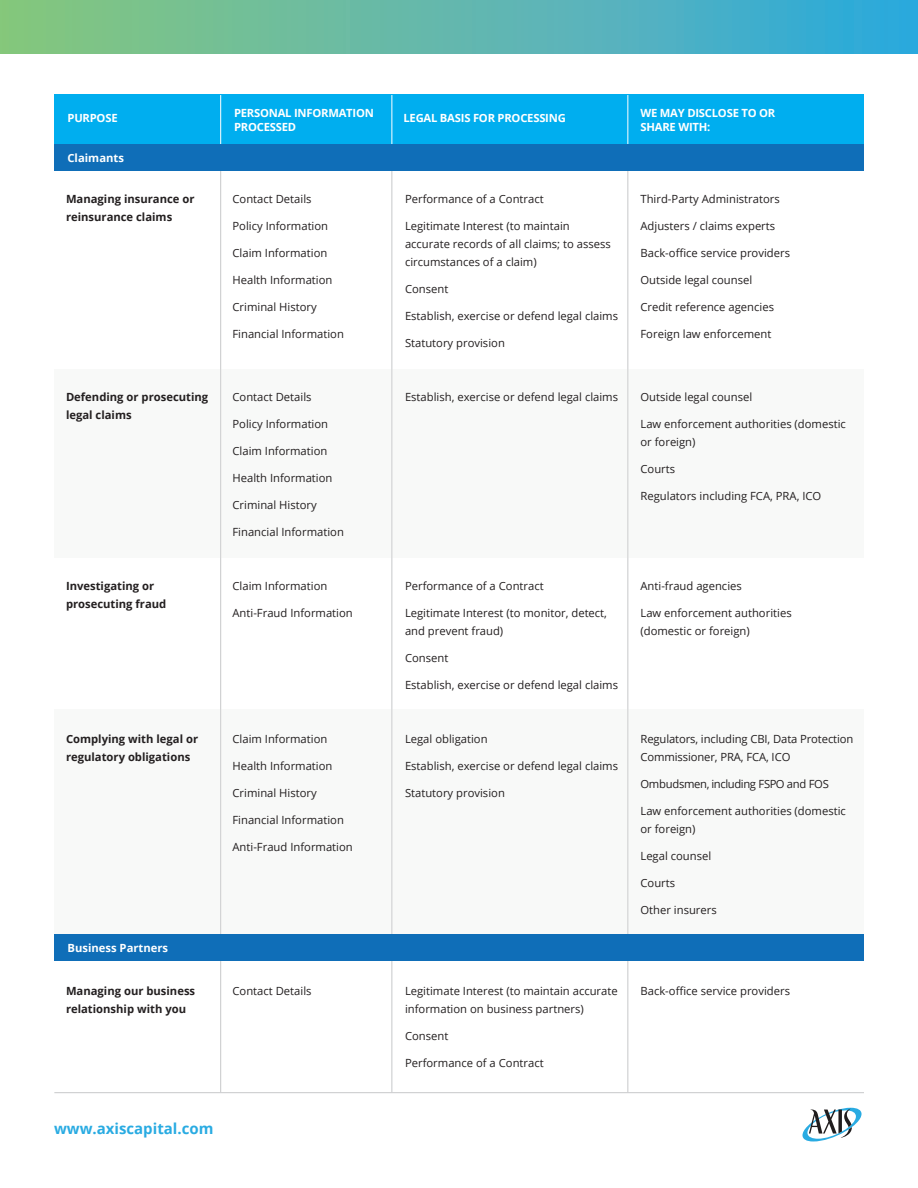
<style>
.page{position:relative;width:918px;height:1188px;background:#fff}
.page>*{position:absolute;margin:0;border:0;box-sizing:border-box;transform-origin:0 0}
.t1{font:700 15px "Open Sans";color:#29abe2}
.t2{font:11.25px/18px "Open Sans";color:#231f20}
.t3{font:700 11.25px/18px "Open Sans";color:#231f20}
.t4{font:700 11.25px/13.5px "Open Sans";letter-spacing:-.02em;color:#fff}
.t5{font:11.25px "Open Sans";letter-spacing:-.025em;color:#231f20}
.t6{font:700 11.25px "Open Sans";color:#fff}
</style>
<div class="page">
<svg style="left:803px;top:1108px;width:59px;height:33px"></svg>
<div style="left:54px;top:95px;width:810px;height:53px;background:#00aeef"></div>
<hr style="left:392px;top:149px;width:1px;height:943px;background:#c7c8ca">
<hr style="left:220px;top:149px;width:1px;height:943px;background:#c7c8ca">
<hr style="left:627px;top:149px;width:1px;height:943px;background:#c7c8ca">
<hr style="left:392px;top:95px;width:1px;height:71px;background:#fff">
<hr style="left:220px;top:95px;width:1px;height:71px;background:#fff">
<hr style="left:627px;top:95px;width:1px;height:71px;background:#fff">
<hr style="left:54px;top:1092px;width:810px;height:1px;background:#c7c8ca">
<div style="left:54px;top:369px;width:810px;height:189px;background:#f8f9f8"></div>
<div style="left:54px;top:709px;width:810px;height:229px;background:#f8f9f8"></div>
<div style="left:54px;top:144px;width:810px;height:27px;background:#0f6eb8"></div>
<div style="left:54px;top:934px;width:810px;height:28px;background:#0f6eb8"></div>
<div style="left:0;top:0;width:918px;height:54px;background:linear-gradient(to right,#8bc77d,#32a8de)"></div>
<p class="t4" style="left:68px;top:110px;width:52px">PURPOSE</p>
<p class="t4" style="left:234px;top:106px;width:141px">PERSONAL INFORMATION<br>PROCESSED</p>
<p class="t4" style="left:404px;top:110px;width:164px">LEGAL BASIS FOR PROCESSING</p>
<p class="t4" style="left:640px;top:106px;width:136px">WE MAY DISCLOSE TO OR<br>SHARE WITH:</p>
<p class="t6" style="left:68px;top:150px;width:58px">Claimants</p>
<p class="t3" style="left:66px;top:189px;width:130px">Managing insurance or reinsurance claims</p>
<p class="t2" style="left:232px;top:189px;width:81px">Contact Details</p>
<p class="t2" style="left:232px;top:216px;width:97px">Policy Information</p>
<p class="t2" style="left:232px;top:243px;width:96px">Claim Information</p>
<p class="t2" style="left:232px;top:270px;width:102px">Health Information</p>
<p class="t2" style="left:232px;top:297px;width:86px">Criminal History</p>
<p class="t2" style="left:232px;top:324px;width:113px">Financial Information</p>
<p class="t2" style="left:405px;top:189px;width:140px">Performance of a Contract</p>
<p class="t2" style="left:405px;top:216px;width:207px">Legitimate Interest (to maintain accurate records of all claims; to assess circumstances of a claim)</p>
<p class="t2" style="left:405px;top:279px;width:45px">Consent</p>
<p class="t2" style="left:405px;top:306px;width:215px">Establish, exercise or defend legal claims</p>
<p class="t2" style="left:405px;top:333px;width:101px">Statutory provision</p>
<p class="t2" style="left:640px;top:189px;width:141px">Third-Party Administrators</p>
<p class="t2" style="left:640px;top:216px;width:136px">Adjusters / claims experts</p>
<p class="t2" style="left:640px;top:243px;width:151px">Back-office service providers</p>
<p class="t2" style="left:640px;top:270px;width:113px">Outside legal counsel</p>
<p class="t2" style="left:640px;top:297px;width:135px">Credit reference agencies</p>
<p class="t2" style="left:640px;top:324px;width:132px">Foreign law enforcement</p>
<p class="t3" style="left:66px;top:387px;width:144px">Defending or prosecuting legal claims</p>
<p class="t2" style="left:232px;top:387px;width:81px">Contact Details</p>
<p class="t2" style="left:232px;top:414px;width:97px">Policy Information</p>
<p class="t2" style="left:232px;top:441px;width:96px">Claim Information</p>
<p class="t2" style="left:232px;top:468px;width:102px">Health Information</p>
<p class="t2" style="left:232px;top:495px;width:86px">Criminal History</p>
<p class="t2" style="left:232px;top:522px;width:113px">Financial Information</p>
<p class="t2" style="left:405px;top:387px;width:215px">Establish, exercise or defend legal claims</p>
<p class="t2" style="left:640px;top:387px;width:113px">Outside legal counsel</p>
<p class="t2" style="left:640px;top:414px;width:207px">Law enforcement authorities (domestic or foreign)</p>
<p class="t2" style="left:640px;top:459px;width:36px">Courts</p>
<p class="t2" style="left:640px;top:486px;width:182px">Regulators including FCA, PRA, ICO</p>
<p class="t3" style="left:66px;top:576px;width:102px">Investigating or prosecuting fraud</p>
<p class="t2" style="left:232px;top:576px;width:96px">Claim Information</p>
<p class="t2" style="left:232px;top:603px;width:122px">Anti-Fraud Information</p>
<p class="t2" style="left:405px;top:576px;width:140px">Performance of a Contract</p>
<p class="t2" style="left:405px;top:603px;width:204px">Legitimate Interest (to monitor, detect, and prevent fraud)</p>
<p class="t2" style="left:405px;top:648px;width:45px">Consent</p>
<p class="t2" style="left:405px;top:675px;width:215px">Establish, exercise or defend legal claims</p>
<p class="t2" style="left:640px;top:576px;width:103px">Anti-fraud agencies</p>
<p class="t2" style="left:640px;top:603px;width:153px">Law enforcement authorities (domestic or foreign)</p>
<p class="t3" style="left:66px;top:729px;width:134px">Complying with legal or regulatory obligations</p>
<p class="t2" style="left:232px;top:729px;width:96px">Claim Information</p>
<p class="t2" style="left:232px;top:756px;width:102px">Health Information</p>
<p class="t2" style="left:232px;top:783px;width:86px">Criminal History</p>
<p class="t2" style="left:232px;top:810px;width:113px">Financial Information</p>
<p class="t2" style="left:232px;top:837px;width:122px">Anti-Fraud Information</p>
<p class="t2" style="left:405px;top:729px;width:84px">Legal obligation</p>
<p class="t2" style="left:405px;top:756px;width:215px">Establish, exercise or defend legal claims</p>
<p class="t2" style="left:405px;top:783px;width:101px">Statutory provision</p>
<p class="t2" style="left:640px;top:729px;width:214px">Regulators, including CBI, Data Protection<br>Commissioner, PRA, FCA, ICO</p>
<p class="t5" style="left:640px;top:776px;width:190px">Ombudsmen, including FSPO and FOS</p>
<p class="t2" style="left:640px;top:801px;width:207px">Law enforcement authorities (domestic or foreign)</p>
<p class="t2" style="left:640px;top:846px;width:72px">Legal counsel</p>
<p class="t2" style="left:640px;top:873px;width:36px">Courts</p>
<p class="t2" style="left:640px;top:900px;width:78px">Other insurers</p>
<p class="t6" style="left:68px;top:940px;width:102px">Business Partners</p>
<p class="t3" style="left:66px;top:981px;width:131px">Managing our business relationship with you</p>
<p class="t2" style="left:232px;top:981px;width:81px">Contact Details</p>
<p class="t2" style="left:405px;top:981px;width:214px">Legitimate Interest (to maintain accurate information on business partners)</p>
<p class="t2" style="left:405px;top:1026px;width:45px">Consent</p>
<p class="t2" style="left:405px;top:1053px;width:140px">Performance of a Contract</p>
<p class="t2" style="left:640px;top:981px;width:151px">Back-office service providers</p>
<p class="t1" style="left:54px;top:1118px;width:161px">www.axiscapital.com</p>
</div>
